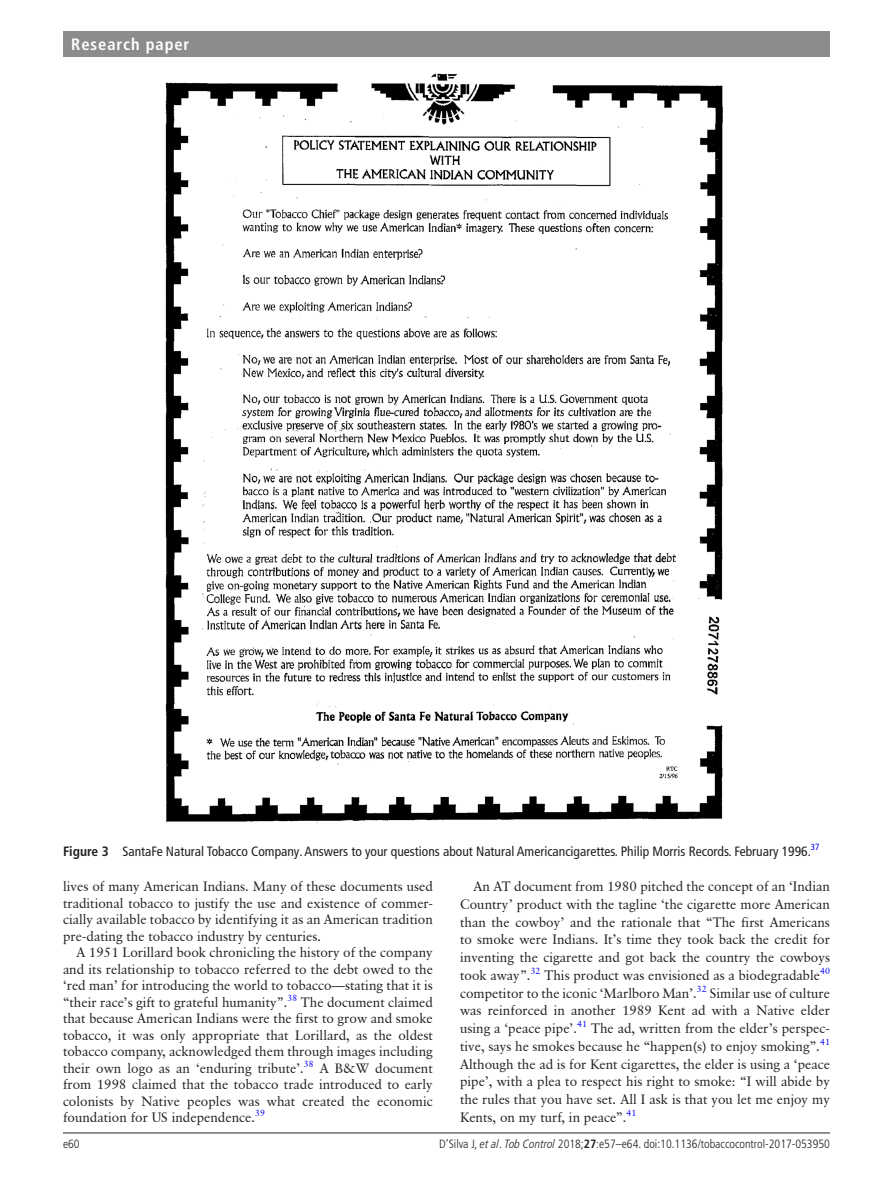
<style>
.page{position:relative;width:893px;height:1191px;background:#fff}
.page>*{position:absolute;margin:0;border:0;box-sizing:border-box;transform-origin:0 0}
.t1{font:700 condensed 16.5px "Frutiger LT Pro";letter-spacing:.055em;color:#fff}
.t2{font:13.5px/16.5px "Classical Garamond BT";color:#231f20;text-align:justify}
.t3{font:condensed 13.5px "Frutiger LT Pro";color:#231f20}
.t4{font:300 condensed 12px "Frutiger LT Pro";color:#231f20}
.t5{font:9px "Classical Garamond BT";color:#00f}
.s1{font-weight:700}
.s2{font-style:italic}
</style>
<div class="page">
<hr style="left:63px;top:1132px;width:767px;height:1px;background:#231f20">
<div style="left:63px;top:31px;width:767px;height:25px;background:#8a8c8e"></div>
<img style="left:165px;top:73px;width:558px;height:750px">
<p class="t1" style="left:71px;top:34px;width:120px">Research paper</p>
<p class="t3" style="left:63px;top:843px;width:758px"><span class="s1">Figure 3</span> SantaFe Natural Tobacco Company. Answers to your questions about Natural Americancigarettes. Philip Morris Records. February 1996.<sup>37</sup></p>
<p class="t2" style="left:63px;top:878px;width:371px">lives of many American Indians. Many of these documents used traditional tobacco to justify the use and existence of commer&shy;cially available tobacco by identifying it as an American tradition pre-dating the tobacco industry by centuries.</p>
<p class="t2" style="left:63px;top:944px;width:371px;text-indent:14px">A 1951 Lorillard book chronicling the history of the company and its relationship to tobacco referred to the debt owed to the ‘red man’ for introducing the world to tobacco—stating that it is “their race’s gift to grateful humanity”.<sup>38</sup> The document claimed that because American Indians were the first to grow and smoke tobacco, it was only appropriate that Lorillard, as the oldest tobacco company, acknowledged them through images including their own logo as an ‘enduring tribute’.<sup>38</sup> A B&amp;W document from 1998 claimed that the tobacco trade introduced to early colonists by Native peoples was what created the economic foundation for US independence.<sup>39</sup></p>
<p class="t2" style="left:460px;top:877px;width:371px;line-height:17.7px;text-indent:14px">An AT document from 1980 pitched the concept of an ‘Indian Country’ product with the tagline ‘the cigarette more American than the cowboy’ and the rationale that “The first Americans to smoke were Indians. It’s time they took back the credit for inventing the cigarette and got back the country the cowboys took away”.<sup>32</sup> This product was envisioned as a biodegradable</p>
<p class="t5" style="left:820px;top:965px;width:11px">40</p>
<p class="t2" style="left:460px;top:983px;width:371px;line-height:17.7px">competitor to the iconic ‘Marlboro Man’.<sup>32</sup> Similar use of culture was reinforced in another 1989 Kent ad with a Native elder using a ‘peace pipe’.<sup>41</sup> The ad, written from the elder’s perspec&shy;tive, says he smokes because he “happen(s) to enjoy smoking”.<sup>41<br></sup>Although the ad is for Kent cigarettes, the elder is using a ‘peace pipe’, with a plea to respect his right to smoke: “I will abide by the rules that you have set. All I ask is that you let me enjoy my Kents, on my turf, in peace”.<sup>41</sup></p>
<p class="t4" style="left:63px;top:1136px;width:18px">e60</p>
<p class="t4" style="left:439px;top:1136px;width:392px">D’Silva J, <span class="s2">et al</span>. <span class="s2">Tob Control</span> 2018;<span class="s1">27</span>:e57–e64. doi:10.1136/tobaccocontrol-2017-053950</p>
</div>
